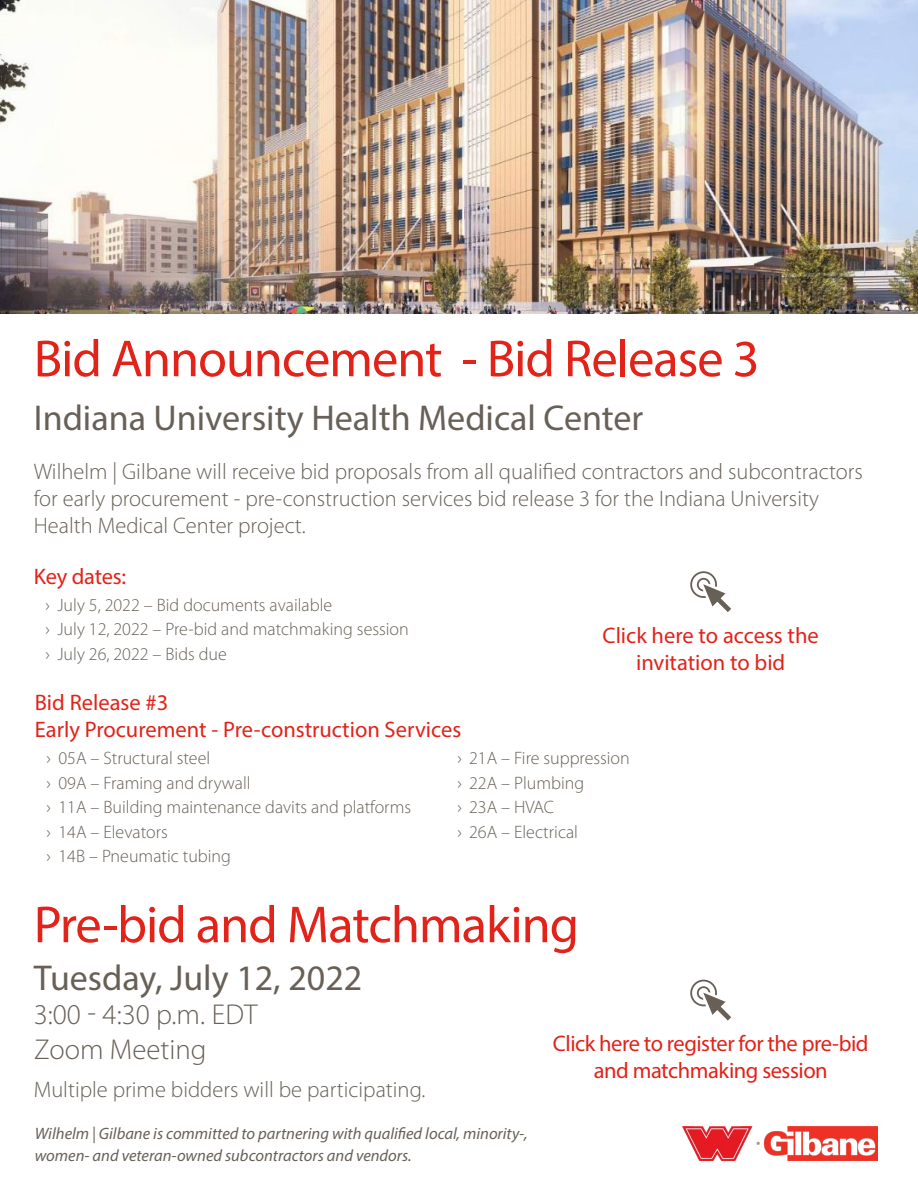
<style>
.page{position:relative;width:918px;height:1188px;background:#fff}
.page>*{position:absolute;margin:0;border:0;box-sizing:border-box;transform-origin:0 0}
.t1{font:52.5px "Myriad Pro";letter-spacing:-.02em;color:#e2231a}
.t2{font:36px "Myriad Pro";color:#676058}
.t3{font:36px "Myriad Pro";color:#686057}
.t4{font:300 28.8px/34.5px "Myriad Pro";color:#686057}
.t5{font:300 22.5px/27px "Myriad Pro";color:#676058}
.t6{font:22.5px/27px "Myriad Pro";letter-spacing:-.005em;color:#e2231a;text-align:center}
.t7{font:300 18px/24.5px "Myriad Pro";color:#686057}
.t8{font:italic 16.5px/22.5px "Myriad Pro";color:#676058}
</style>
<div class="page">
<img style="left:0;top:0;width:918px;height:313px">
<svg style="left:690px;top:980px;width:41px;height:41px"></svg>
<img style="left:682px;top:1126px;width:196px;height:35px">
<svg style="left:690px;top:571px;width:41px;height:41px"></svg>
<h1 class="t1" style="left:34px;top:326px;width:727px">Bid Announcement - Bid Release 3</h1>
<h2 class="t2" style="left:34px;top:396px;width:611px">Indiana University Health Medical Center</h2>
<p class="t5" style="left:34px;top:458px;width:831px">Wilhelm | Gilbane will receive bid proposals from all qualified contractors and subcontractors for early procurement - pre-construction services bid release 3 for the Indiana University<br>Health Medical Center project.</p>
<p class="t6" style="left:34px;top:562px;width:94px">Key dates:</p>
<p class="t7" style="left:46px;top:592px;width:365px">› July 5, 2022 – Bid documents available<br>› July 12, 2022 – Pre-bid and matchmaking session › July 26, 2022 – Bids due</p>
<p class="t6" style="left:603px;top:621px;width:218px">Click here to access the invitation to bid</p>
<p class="t6" style="left:35px;top:689px;width:428px;text-align:left">Bid Release #3<br>Early Procurement - Pre-construction Services</p>
<p class="t7" style="left:47px;top:746px;width:366px">› 05A – Structural steel<br>› 09A – Framing and drywall<br>› 11A – Building maintenance davits and platforms › 14A – Elevators<br>› 14B – Pneumatic tubing</p>
<p class="t7" style="left:457px;top:746px;width:174px">› 21A – Fire suppression › 22A – Plumbing<br>› 23A – HVAC<br>› 26A – Electrical</p>
<h1 class="t1" style="left:34px;top:892px;width:547px">Pre-bid and Matchmaking</h1>
<h2 class="t3" style="left:34px;top:955px;width:330px">Tuesday, July 12, 2022</h2>
<h3 class="t4" style="left:34px;top:997px;width:225px">3:00 - 4:30 p.m. EDT<br>Zoom Meeting</h3>
<p class="t5" style="left:34px;top:1076px;width:393px">Multiple prime bidders will be participating.</p>
<p class="t8" style="left:35px;top:1121px;width:494px">Wilhelm | Gilbane is committed to partnering with qualified local, minority-, women- and veteran-owned subcontractors and vendors.</p>
<p class="t6" style="left:553px;top:1030px;width:317px">Click here to register for the pre-bid and matchmaking session</p>
</div>
